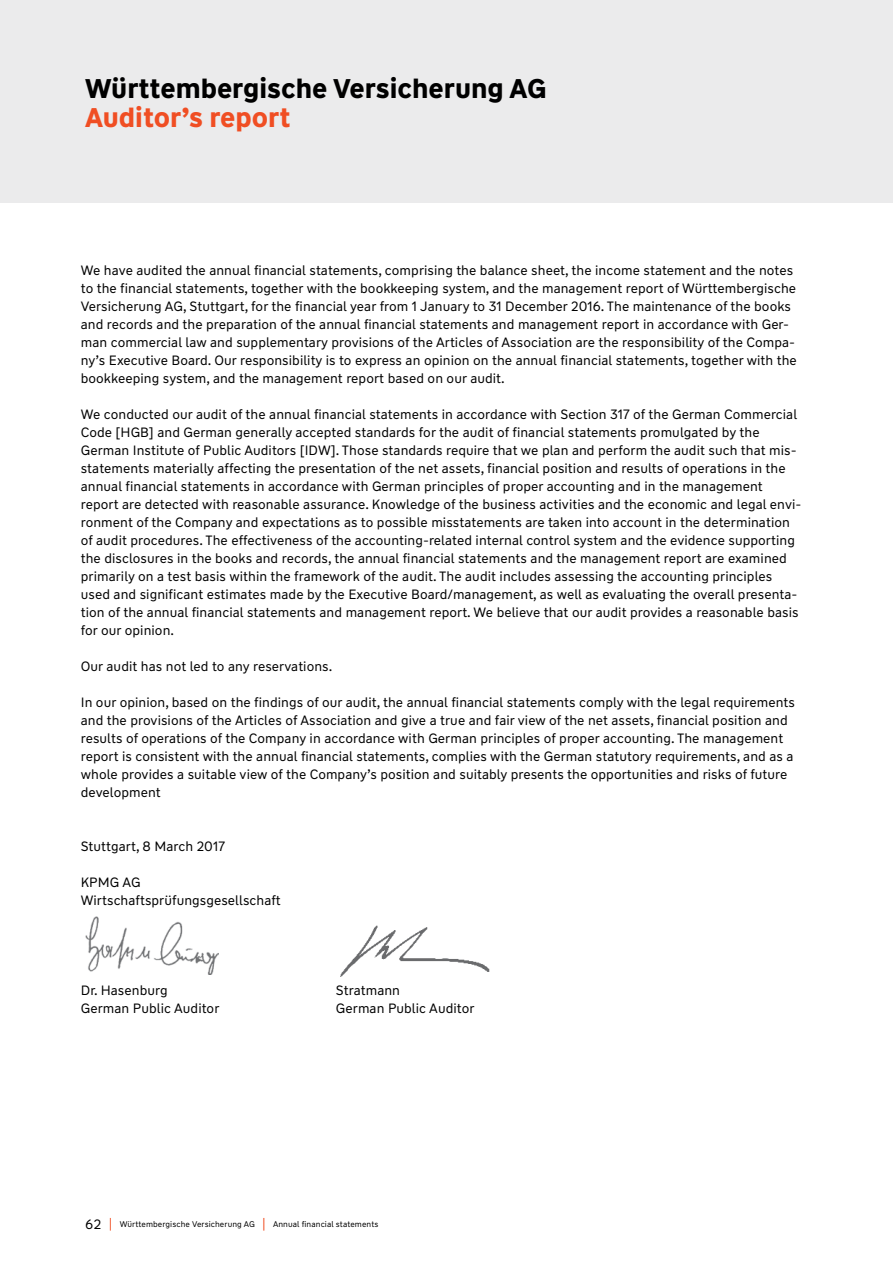
<style>
.page{position:relative;width:893px;height:1263px;background:#fff}
.page>*{position:absolute;margin:0;border:0;box-sizing:border-box;transform-origin:0 0}
.t1{font:700 27px "WW Type";color:#000}
.t2{font:700 27px "WW Type";color:#f04e23}
.t3{font:13.5px/18px "WW Type";letter-spacing:.005em;color:#000}
.t4{font:8.25px "WW Type";letter-spacing:.01em;color:#000}
.s1{font-size:13.5px}
.s2{font-size:13.5px;color:#f04e23}
</style>
<div class="page">
<div style="left:0;top:0;width:893px;height:203px;background:#ebebec"></div>
<img style="left:340px;top:925px;width:150px;height:52px">
<img style="left:85px;top:917px;width:133px;height:58px">
<h1 class="t1" style="left:85px;top:70px;width:463px">Württembergische Versicherung AG</h1>
<h1 class="t2" style="left:85px;top:100px;width:207px">Auditor’s report</h1>
<p class="t3" style="left:81px;top:261px;width:717px">We have audited the annual financial statements, comprising the balance sheet, the income statement and the notes to the financial statements, together with the bookkeeping system, and the management report of Württembergische Versicherung AG, Stuttgart, for the financial year from 1 January to 31 December 2016. The maintenance of the books and records and the preparation of the annual financial statements and management report in accordance with Ger&shy;man commercial law and supplementary provisions of the Articles of Association are the responsibility of the Compa&shy;ny’s Executive Board. Our responsibility is to express an opinion on the annual financial statements, together with the bookkeeping system, and the management report based on our audit.</p>
<p class="t3" style="left:81px;top:405px;width:722px">We conducted our audit of the annual financial statements in accordance with Section 317 of the German Commercial Code [HGB] and German generally accepted standards for the audit of financial statements promulgated by the German Institute of Public Auditors [IDW]. Those standards require that we plan and perform the audit such that mis&shy;statements materially affecting the presentation of the net assets, financial position and results of operations in the annual financial statements in accordance with German principles of proper accounting and in the management report are detected with reasonable assurance. Knowledge of the business activities and the economic and legal envi&shy;ronment of the Company and expectations as to possible misstatements are taken into account in the determination of audit procedures. The effectiveness of the accounting-related internal control system and the evidence supporting the disclosures in the books and records, the annual financial statements and the management report are examined primarily on a test basis within the framework of the audit. The audit includes assessing the accounting principles used and significant estimates made by the Executive Board/management, as well as evaluating the overall presenta&shy;tion of the annual financial statements and management report. We believe that our audit provides a reasonable basis for our opinion.</p>
<p class="t3" style="left:81px;top:657px;width:253px">Our audit has not led to any reservations.</p>
<p class="t3" style="left:81px;top:693px;width:716px">In our opinion, based on the findings of our audit, the annual financial statements comply with the legal requirements and the provisions of the Articles of Association and give a true and fair view of the net assets, financial position and results of operations of the Company in accordance with German principles of proper accounting. The management report is consistent with the annual financial statements, complies with the German statutory requirements, and as a whole provides a suitable view of the Company’s position and suitably presents the opportunities and risks of future development</p>
<p class="t3" style="left:81px;top:837px;width:146px">Stuttgart, 8 March 2017</p>
<p class="t3" style="left:81px;top:873px;width:202px">KPMG AG<br>Wirtschaftsprüfungsgesellschaft</p>
<p class="t3" style="left:81px;top:981px;width:88px">Dr. Hasenburg</p>
<p class="t3" style="left:336px;top:981px;width:66px">Stratmann</p>
<p class="t3" style="left:81px;top:999px;width:140px">German Public Auditor</p>
<p class="t3" style="left:336px;top:999px;width:140px">German Public Auditor</p>
<p class="t4" style="left:85px;top:1219px;width:295px"><span class="s1">62</span> <span class="s2">|</span> Württembergische Versicherung AG <span class="s2">|</span> Annual financial statements</p>
</div>
